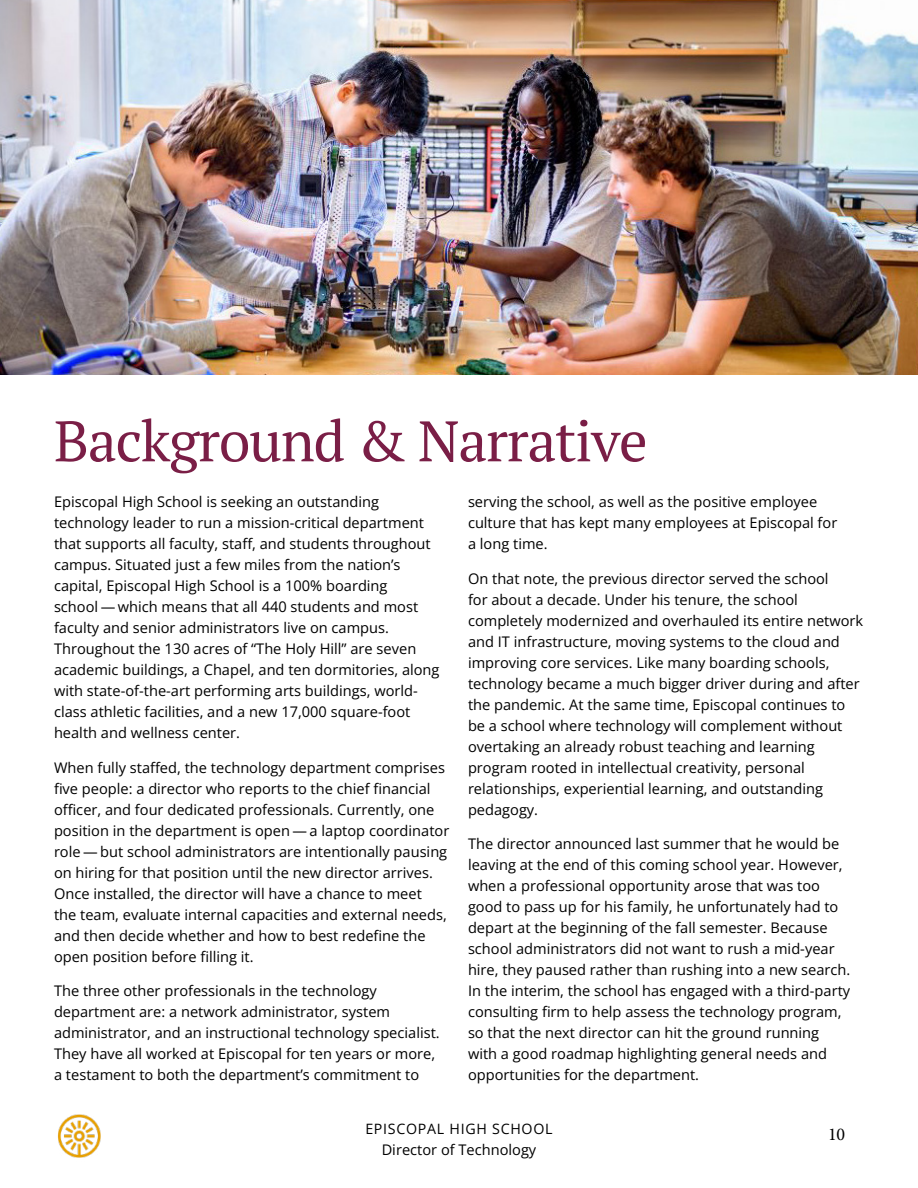
<style>
.page{position:relative;width:918px;height:1188px;background:#fff}
.page>*{position:absolute;margin:0;border:0;box-sizing:border-box;transform-origin:0 0}
.t1{font:57px "PT Serif";letter-spacing:-.02em;color:#7a1e46}
.t2{font:18px "Minion Pro";color:#000}
.t3{font:14.7px/21px "Open Sans";color:#000}
.t4{font:14.25px "Open Sans";letter-spacing:.05em;color:#000}
</style>
<div class="page">
<img style="left:58px;top:1114px;width:43px;height:44px">
<img style="left:0;top:0;width:918px;height:374px">
<h1 class="t1" style="left:54px;top:404px;width:595px">Background &amp; Narrative</h1>
<p class="t3" style="left:54px;top:491px;width:387px">Episcopal High School is seeking an outstanding technology leader to run a mission-critical department that supports all faculty, staff, and students throughout campus. Situated just a few miles from the nation’s capital, Episcopal High School is a 100% boarding<br>school — which means that all 440 students and most faculty and senior administrators live on campus.<br>Throughout the 130 acres of “The Holy Hill” are seven academic buildings, a Chapel, and ten dormitories, along with state-of-the-art performing arts buildings, world&shy;class athletic facilities, and a new 17,000 square-foot health and wellness center.</p>
<p class="t3" style="left:54px;top:756px;width:397px">When fully staffed, the technology department comprises five people: a director who reports to the chief financial officer, and four dedicated professionals. Currently, one position in the department is open — a laptop coordinator role — but school administrators are intentionally pausing on hiring for that position until the new director arrives.<br>Once installed, the director will have a chance to meet<br>the team, evaluate internal capacities and external needs, and then decide whether and how to best redefine the open position before filling it.</p>
<p class="t3" style="left:54px;top:980px;width:387px">The three other professionals in the technology department are: a network administrator, system administrator, and an instructional technology specialist.<br>They have all worked at Episcopal for ten years or more, a testament to both the department’s commitment to</p>
<p class="t3" style="left:468px;top:491px;width:371px">serving the school, as well as the positive employee culture that has kept many employees at Episcopal for a long time.</p>
<p class="t3" style="left:468px;top:567px;width:397px">On that note, the previous director served the school<br>for about a decade. Under his tenure, the school completely modernized and overhauled its entire network and IT infrastructure, moving systems to the cloud and improving core services. Like many boarding schools, technology became a much bigger driver during and after the pandemic. At the same time, Episcopal continues to be a school where technology will complement without overtaking an already robust teaching and learning program rooted in intellectual creativity, personal relationships, experiential learning, and outstanding pedagogy.</p>
<p class="t3" style="left:468px;top:833px;width:384px">The director announced last summer that he would be leaving at the end of this coming school year. However, when a professional opportunity arose that was too good to pass up for his family, he unfortunately had to depart at the beginning of the fall semester. Because school administrators did not want to rush a mid-year hire, they paused rather than rushing into a new search.<br>In the interim, the school has engaged with a third-party consulting firm to help assess the technology program, so that the next director can hit the ground running with a good roadmap highlighting general needs and opportunities for the department.</p>
<p class="t4" style="left:365px;top:1119px;width:189px">EPISCOPAL HIGH SCHOOL</p>
<p class="t3" style="left:382px;top:1139px;width:156px">Director of Technology</p>
<p class="t2" style="left:828px;top:1122px;width:19px">10</p>
</div>
